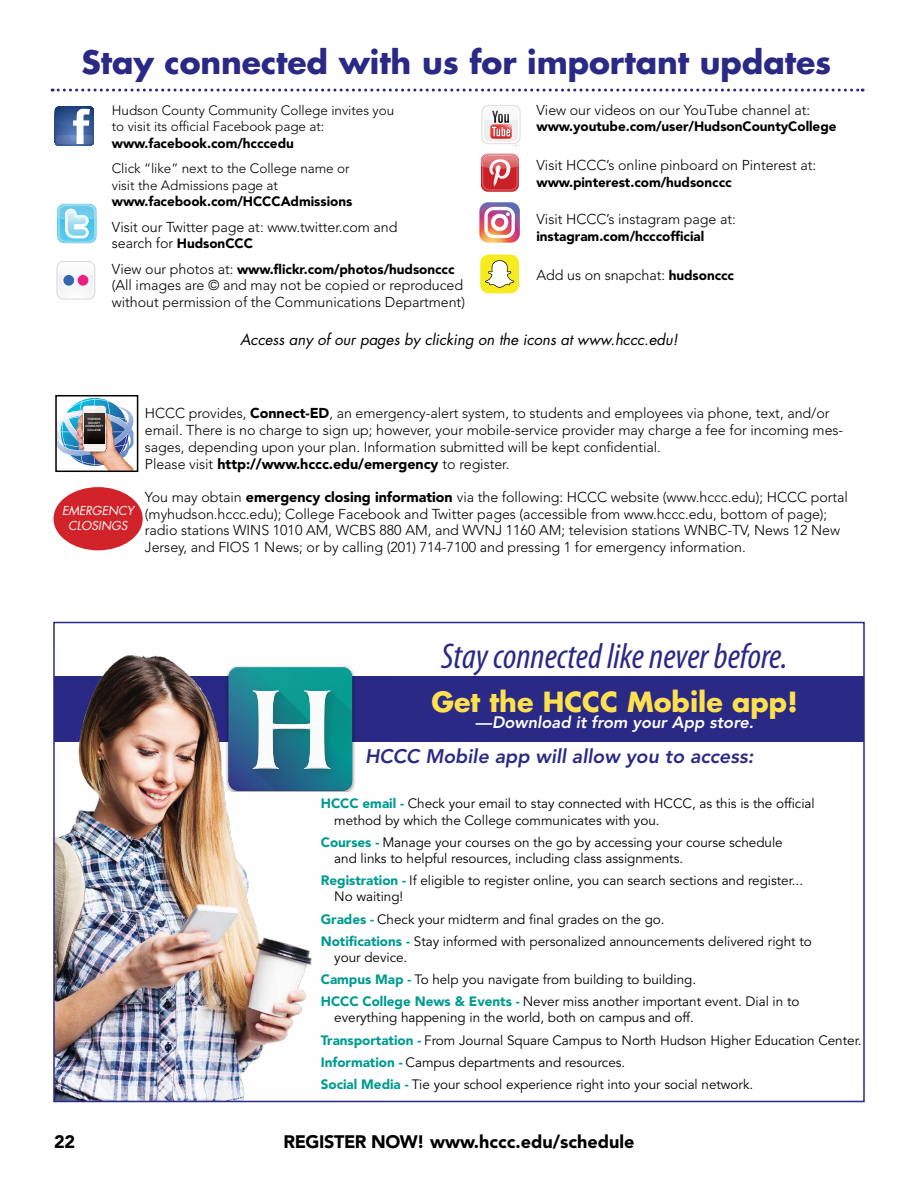
<style>
.page{position:relative;width:918px;height:1188px;background:#fff}
.page>*{position:absolute;margin:0;border:0;box-sizing:border-box;transform-origin:0 0}
.t1{font:italic condensed 36px "Myriad Pro";color:#2a2a86}
.t2{font:700 31.5px "Futura Std";letter-spacing:-.005em;color:#2a2a86}
.t3{font:700 27px "Futura Std";color:#ffe14f}
.t4{font:italic 800 19.5px "Avenir LT Std";color:#2a2a86}
.t5{font:900 18px "Avenir LT Std";color:#000}
.t6{font:italic 800 16.5px "Avenir LT Std";color:#fff}
.t7{font:italic 15px "Futura Std";letter-spacing:-.005em;color:#000}
.t8{font:300 14.25px/16.5px "Avenir LT Std";letter-spacing:-.005em;color:#000}
.t9{font:13.5px/22.2px "Avenir LT Std";letter-spacing:-.005em;color:#000}
.t10{font:900 13.5px "Avenir LT Std";letter-spacing:-.005em;color:#000}
.t11{font:300 13.5px/16.5px "Avenir LT Std";letter-spacing:-.005em;color:#000}
.t12{font:italic 12px/14.4px "Futura Std";letter-spacing:-.005em;color:#fff;text-align:center}
.t13{font:500 3px/3.6px "Helvetica Neue";color:#fff;text-align:center}
.s1{font-weight:900;font-size:13.5px}
.s2{font-weight:300;font-size:14.25px}
.s3{font-weight:900}
.s4{font-weight:900;color:#009b90}
</style>
<div class="page">
<div style="left:54px;top:676px;width:810px;height:66px;background:#2a2a86"></div>
<img style="left:56px;top:655px;width:296px;height:444px">
<img style="left:224px;top:667px;width:131px;height:124px">
<svg style="left:229px;top:667px;width:123px;height:124px;background:#4192a0"></svg>
<svg style="left:52px;top:89px;width:811px;height:3px"></svg>
<svg style="left:55px;top:107px;width:39px;height:38px"></svg>
<svg style="left:56px;top:261px;width:39px;height:39px"></svg>
<div style="left:63px;top:275px;width:11px;height:11px;background:#3665b0;border-radius:50%"></div>
<div style="left:78px;top:275px;width:10px;height:11px;background:#ed1f83;border-radius:50%"></div>
<svg style="left:481px;top:154px;width:38px;height:38px"></svg>
<svg style="left:481px;top:154px;width:38px;height:37px"></svg>
<svg style="left:57px;top:204px;width:40px;height:39px;background:#96daf0"></svg>
<div style="left:481px;top:105px;width:40px;height:39px;background:#eee;border-radius:7px"></div>
<div style="left:483px;top:106px;width:36px;height:37px;background:#fff;border-radius:6px"></div>
<div style="left:484px;top:107px;width:34px;height:35px;background:#edeeee;border-radius:6px"></div>
<svg style="left:484px;top:107px;width:34px;height:32px"></svg>
<svg style="left:480px;top:255px;width:39px;height:38px"></svg>
<img style="left:58px;top:398px;width:76px;height:71px">
<div style="left:55px;top:395px;width:83px;height:77px;border:2px solid #000"></div>
<div style="left:54px;top:487px;width:89px;height:63px;background:#d2232a;border-radius:50%"></div>
<svg style="left:479px;top:202px;width:41px;height:41px"></svg>
<h2 class="t2" style="left:81px;top:41px;width:751px">Stay connected with us for important updates</h2>
<p class="t11" style="left:112px;top:102px;width:284px">Hudson County Community College invites you to visit its official Facebook page at:</p>
<p class="t10" style="left:112px;top:135px;width:184px">www.facebook.com/hcccedu</p>
<p class="t11" style="left:112px;top:161px;width:239px">Click “like” next to the College name or visit the Admissions page at</p>
<p class="t10" style="left:112px;top:194px;width:242px">www.facebook.com/HCCCAdmissions</p>
<p class="t8" style="left:112px;top:219px;width:287px">Visit our Twitter page at: www.twitter.com and search for <span class="s1">HudsonCCC</span></p>
<p class="t10" style="left:112px;top:261px;width:344px"><span class="s2">View our photos at:</span> www.flickr.com/photos/hudsonccc</p>
<p class="t8" style="left:112px;top:277px;width:355px">(All images are © and may not be copied or reproduced without permission of the Communications Department)</p>
<p class="t8" style="left:536px;top:102px;width:275px">View our videos on our YouTube channel at:</p>
<p class="t10" style="left:536px;top:119px;width:302px">www.youtube.com/user/HudsonCountyCollege</p>
<p class="t8" style="left:536px;top:157px;width:281px">Visit HCCC’s online pinboard on Pinterest at:</p>
<p class="t10" style="left:536px;top:174px;width:197px">www.pinterest.com/hudsonccc</p>
<p class="t8" style="left:536px;top:211px;width:201px">Visit HCCC’s instagram page at:</p>
<p class="t10" style="left:536px;top:228px;width:169px">instagram.com/hcccofficial</p>
<p class="t8" style="left:536px;top:267px;width:199px">Add us on snapchat: <span class="s1">hudsonccc</span></p>
<p class="t7" style="left:240px;top:330px;width:439px">Access any of our pages by clicking on the icons at www.hccc.edu!</p>
<p class="t13" style="left:85px;top:417px;width:20px">HUDSON<br>COUNTY<br>COMMUNITY<br>COLLEGE</p>
<p class="t12" style="left:62px;top:504px;width:73px">EMERGENCY<br>CLOSINGS</p>
<p class="t8" style="left:145px;top:404px;width:700px;line-height:17.1px">HCCC provides, <span class="s3">Connect-ED</span>, an emergency-alert system, to students and employees via phone, text, and/or email. There is no charge to sign up; however, your mobile-service provider may charge a fee for incoming mes&shy;sages, depending upon your plan. Information submitted will be kept confidential.<br>Please visit <span class="s3">http://www.hccc.edu/emergency</span> to register.</p>
<p class="t8" style="left:145px;top:489px;width:705px">You may obtain <span class="s3">emergency closing information</span> via the following: HCCC website (www.hccc.edu); HCCC portal (myhudson.hccc.edu); College Facebook and Twitter pages (accessible from www.hccc.edu, bottom of page); radio stations WINS 1010 AM, WCBS 880 AM, and WVNJ 1160 AM; television stations WNBC-TV, News 12 New Jersey, and FIOS 1 News; or by calling (201) 714-7100 and pressing 1 for emergency information.</p>
<h1 class="t1" style="left:441px;top:634px;width:348px">Stay connected like never before.</h1>
<h3 class="t3" style="left:431px;top:683px;width:368px">Get the HCCC Mobile app!</h3>
<p class="t6" style="left:475px;top:713px;width:280px">—Download it from your App store.</p>
<h3 class="t4" style="left:365px;top:744px;width:390px">HCCC Mobile app will allow you to access:</h3>
<p class="t9" style="left:334px;top:796px;width:482px;line-height:16.2px;text-indent:-14px"><span class="s4">HCCC email -</span> Check your email to stay connected with HCCC, as this is the official method by which the College communicates with you.</p>
<p class="t9" style="left:334px;top:834px;width:450px;line-height:16.2px;text-indent:-14px"><span class="s4">Courses -</span> Manage your courses on the go by accessing your course schedule and links to helpful resources, including class assignments.</p>
<p class="t9" style="left:334px;top:873px;width:470px;line-height:16.2px;text-indent:-14px"><span class="s4">Registration -</span> If eligible to register online, you can search sections and register...<br>No waiting!</p>
<p class="t9" style="left:321px;top:908px;width:493px"><span class="s4">Grades -</span> Check your midterm and final grades on the go.<br><span class="s4">Notifications -</span> Stay informed with personalized announcements delivered right to</p>
<p class="t9" style="left:321px;top:947px;width:480px;text-indent:14px">your device.<br><span class="s4">Campus Map -</span> To help you navigate from building to building.<br><span class="s4">HCCC College News &amp; Events -</span> Never miss another important event. Dial in to</p>
<p class="t9" style="left:321px;top:1007px;width:542px;text-indent:14px">everything happening in the world, both on campus and off.<br><span class="s4">Transportation -</span> From Journal Square Campus to North Hudson Higher Education Center.<br><span class="s4">Information -</span> Campus departments and resources.<br><span class="s4">Social Media -</span> Tie your school experience right into your social network.</p>
<p class="t5" style="left:54px;top:1130px;width:23px">22</p>
<p class="t5" style="left:284px;top:1130px;width:352px">REGISTER NOW! www.hccc.edu/schedule</p>
</div>
